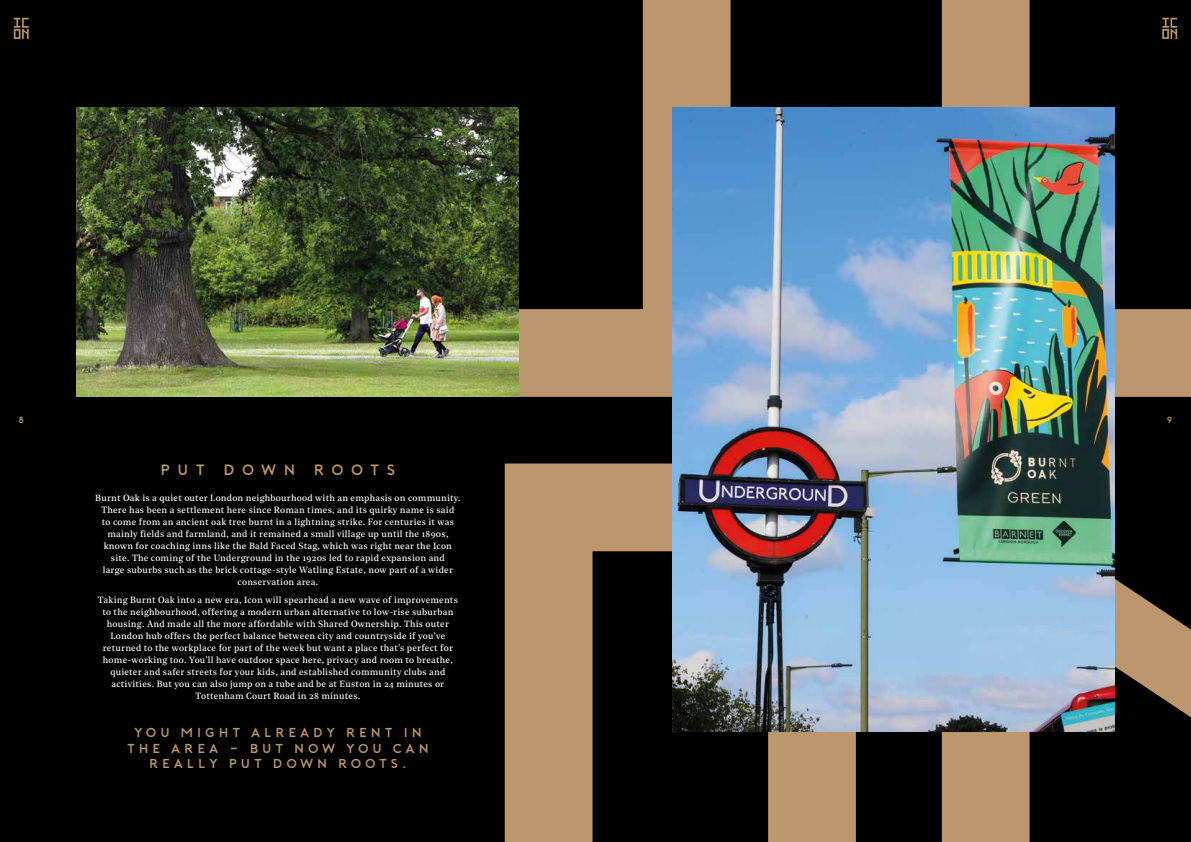
<style>
.page{position:relative;width:1191px;height:842px;background:#000}
.page>*{position:absolute;margin:0;border:0;box-sizing:border-box;transform-origin:0 0}
.t1{font:500 15px "Porter";letter-spacing:.5em;color:#bc966c}
.t2{font:500 13px/15.6px "Porter";letter-spacing:.3em;color:#bc966c;text-align:center}
.t3{font:9px/12px "Noe Text";letter-spacing:.025em;color:#fff;text-align:center}
.t4{font:500 9px "Porter";color:#bc966c}
</style>
<div class="page">
<svg style="left:941px;top:0;width:250px;height:397px"></svg>
<svg style="left:505px;top:0;width:351px;height:397px"></svg>
<svg style="left:505px;top:463px;width:351px;height:379px;fill:#bc966c"></svg>
<svg style="left:941px;top:463px;width:250px;height:379px"></svg>
<img style="left:77px;top:108px;width:442px;height:289px">
<img style="left:672px;top:108px;width:442px;height:623px">
<svg style="left:1162px;top:18px;width:15px;height:21px"></svg>
<svg style="left:14px;top:18px;width:15px;height:21px"></svg>
<p class="t4" style="left:18px;top:415px;width:7px">8</p>
<p class="t4" style="left:1167px;top:415px;width:7px">9</p>
<h1 class="t1" style="left:161px;top:461px;width:236px">PUT DOWN ROOTS</h1>
<p class="t3" style="left:95px;top:491px;width:367px">Burnt Oak is a quiet outer London neighbourhood with an emphasis on community.<br>There has been a settlement here since Roman times, and its quirky name is said<br>to come from an ancient oak tree burnt in a lightning strike. For centuries it was mainly fields and farmland, and it remained a small village up until the 1890s, known for coaching inns like the Bald Faced Stag, which was right near the Icon site. The coming of the Underground in the 1920s led to rapid expansion and<br>large suburbs such as the brick cottage-style Watling Estate, now part of a wider conservation area.</p>
<p class="t3" style="left:98px;top:593px;width:361px">Taking Burnt Oak into a new era, Icon will spearhead a new wave of improvements to the neighbourhood, offering a modern urban alternative to low-rise suburban housing. And made all the more affordable with Shared Ownership. This outer London hub offers the perfect balance between city and countryside if you’ve returned to the workplace for part of the week but want a place that’s perfect for home-working too. You’ll have outdoor space here, privacy and room to breathe, quieter and safer streets for your kids, and established community clubs and activities. But you can also jump on a tube and be at Euston in 24 minutes or Tottenham Court Road in 28 minutes.</p>
<h2 class="t2" style="left:127px;top:725px;width:303px">YOU MIGHT ALREADY RENT IN<br>THE AREA - BUT NOW YOU CAN<br>REALLY PUT DOWN ROOTS.</h2>
</div>
